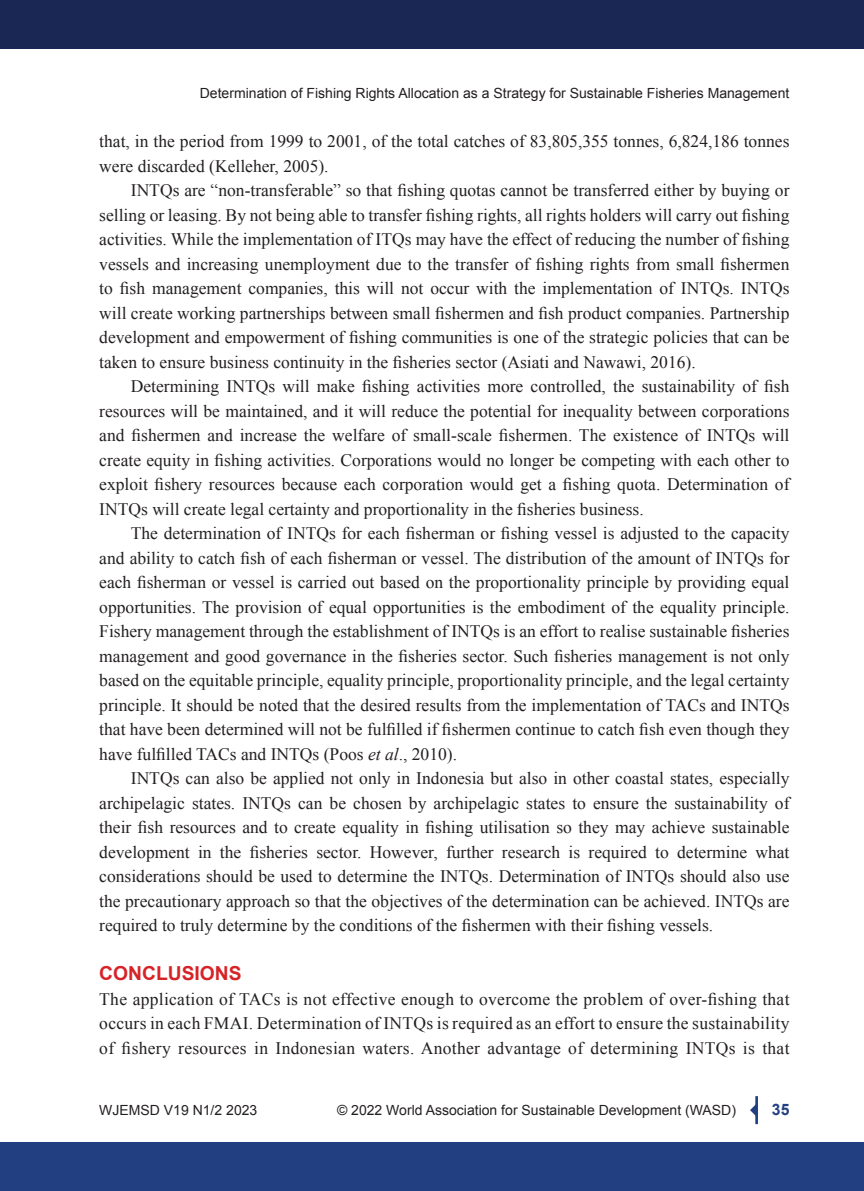
<style>
.page{position:relative;width:864px;height:1191px;background:#fff}
.page>*{position:absolute;margin:0;border:0;box-sizing:border-box;transform-origin:0 0}
.t1{font:700 19.25px "Arial";color:#d62328}
.Tx{font:17.5px/24.5px "Times New Roman";color:#231f20;text-align:justify}
.TxF{font:17.5px/24.5px "Times New Roman";letter-spacing:.015em;color:#231f20;text-align:justify}
.t2{font:700 15.75px "Arial";color:#223f82}
.t3{font:14px "Arial";color:#231f20}
.s1{font-style:italic}
</style>
<div class="page">
<div style="left:0;top:1142px;width:863px;height:49px;background:#223f82"></div>
<hr style="left:755px;top:1096px;width:2px;height:28px;background:#223f82">
<svg style="left:750px;top:1102px;width:6px;height:15px"></svg>
<div style="left:0;top:0;width:863px;height:49px;background:#1a2654"></div>
<p class="t3" style="left:200px;top:84px;width:591px">Determination of Fishing Rights Allocation as a Strategy for Sustainable Fisheries Management</p>
<p class="Tx" style="left:99px;top:129px;width:691px">that, in the period from 1999 to 2001, of the total catches of 83,805,355 tonnes, 6,824,186 tonnes were discarded (Kelleher, 2005).</p>
<p class="Tx" style="left:99px;top:178px;width:691px;text-indent:32px">INTQs are “non-transferable” so that fishing quotas cannot be transferred either by buying or selling or leasing. By not being able to transfer fishing rights, all rights holders will carry out fishing activities. While the implementation of ITQs may have the effect of reducing the number of fishing vessels and increasing unemployment due to the transfer of fishing rights from small fishermen to fish management companies, this will not occur with the implementation of INTQs. INTQs will create working partnerships between small fishermen and fish product companies. Partnership development and empowerment of fishing communities is one of the strategic policies that can be taken to ensure business continuity in the fisheries sector (Asiati and Nawawi, 2016).</p>
<p class="Tx" style="left:99px;top:374px;width:691px;text-indent:32px">Determining INTQs will make fishing activities more controlled, the sustainability of fish resources will be maintained, and it will reduce the potential for inequality between corporations and fishermen and increase the welfare of small-scale fishermen. The existence of INTQs will create equity in fishing activities. Corporations would no longer be competing with each other to exploit fishery resources because each corporation would get a fishing quota. Determination of INTQs will create legal certainty and proportionality in the fisheries business.</p>
<p class="Tx" style="left:99px;top:521px;width:691px;text-indent:32px">The determination of INTQs for each fisherman or fishing vessel is adjusted to the capacity and ability to catch fish of each fisherman or vessel. The distribution of the amount of INTQs for each fisherman or vessel is carried out based on the proportionality principle by providing equal opportunities. The provision of equal opportunities is the embodiment of the equality principle.<br>Fishery management through the establishment of INTQs is an effort to realise sustainable fisheries management and good governance in the fisheries sector. Such fisheries management is not only based on the equitable principle, equality principle, proportionality principle, and the legal certainty principle. It should be noted that the desired results from the implementation of TACs and INTQs that have been determined will not be fulfilled if fishermen continue to catch fish even though they have fulfilled TACs and INTQs (Poos <span class="s1">et al</span>., 2010).</p>
<p class="Tx" style="left:99px;top:766px;width:691px;text-indent:32px">INTQs can also be applied not only in Indonesia but also in other coastal states, especially archipelagic states. INTQs can be chosen by archipelagic states to ensure the sustainability of their fish resources and to create equality in fishing utilisation so they may achieve sustainable development in the fisheries sector. However, further research is required to determine what considerations should be used to determine the INTQs. Determination of INTQs should also use the precautionary approach so that the objectives of the determination can be achieved. INTQs are required to truly determine by the conditions of the fishermen with their fishing vessels.</p>
<h1 class="t1" style="left:99px;top:960px;width:144px">CONCLUSIONS</h1>
<p class="TxF" style="left:99px;top:986px;width:691px">The application of TACs is not effective enough to overcome the problem of over-fishing that occurs in each FMAI. Determination of INTQs is required as an effort to ensure the sustainability of fishery resources in Indonesian waters. Another advantage of determining INTQs is that</p>
<p class="t3" style="left:99px;top:1101px;width:159px">WJEMSD V19 N1/2 2023</p>
<p class="t3" style="left:337px;top:1101px;width:400px">© 2022 World Association for Sustainable Development (WASD)</p>
<p class="t2" style="left:771px;top:1099px;width:19px">35</p>
</div>
